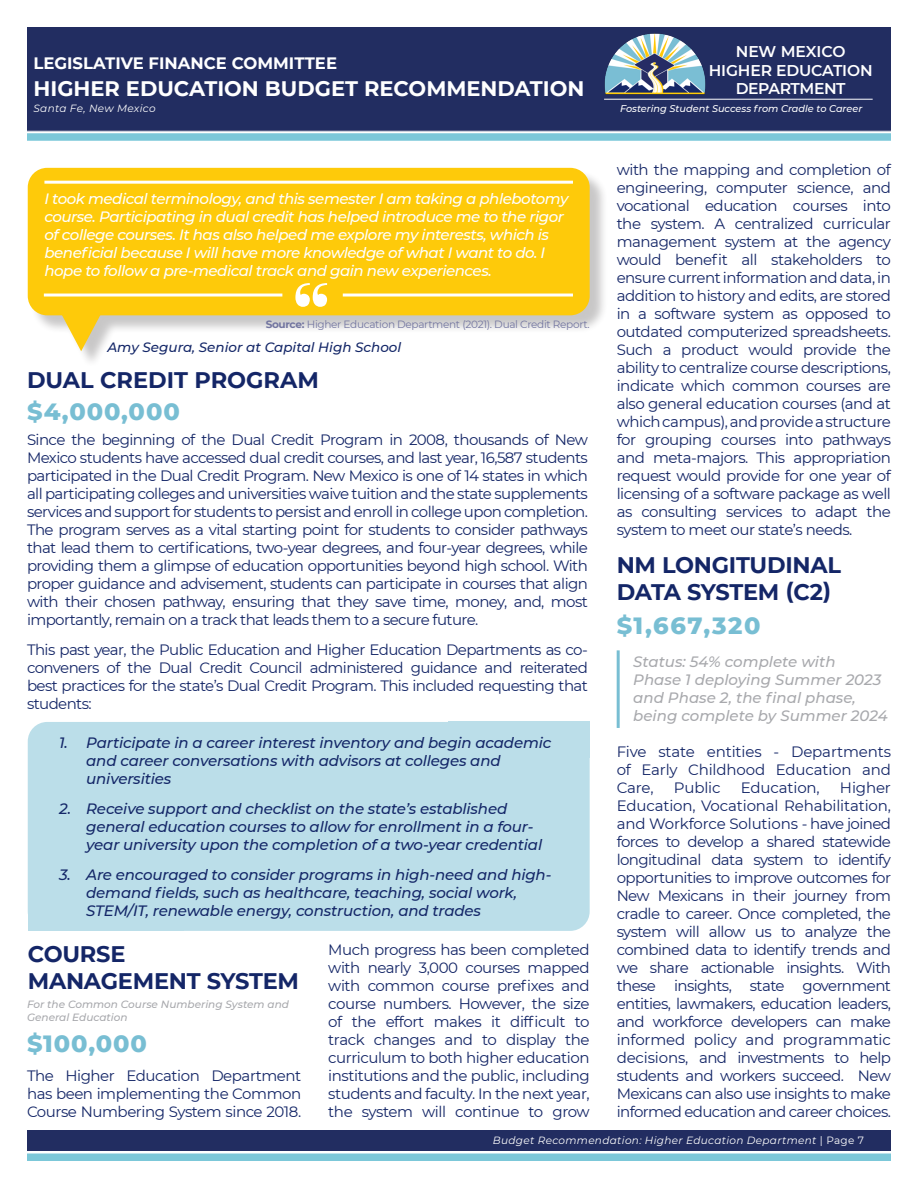
<style>
.page{position:relative;width:918px;height:1188px;background:#fff}
.page>*{position:absolute;margin:0;border:0;box-sizing:border-box;transform-origin:0 0}
.t1{font:120px "Modern";color:#fff}
.t2{font:800 24px "Montserrat";letter-spacing:.04em;color:#78bed3}
.t3{font:700 22.5px/27px "Montserrat";letter-spacing:-.01em;color:#142667}
.t4{font:700 21px "Montserrat";color:#fff}
.t5{font:700 16.5px "Montserrat";color:#fff}
.t6{font:600 15.6px "Montserrat";letter-spacing:-.01em;color:#fff}
.t7{font:15px/18px "Montserrat";letter-spacing:-.035em;color:#142667;text-align:justify}
.t8{font:italic 500 15px/18px "Montserrat";letter-spacing:-.01em;color:#142768}
.t9{font:italic 500 15px/18px "Montserrat";letter-spacing:-.03em;color:#fff}
.t10{font:italic 500 15px/18px "Montserrat";color:#a8a9ad}
.t11{font:15px "Montserrat";letter-spacing:-.01em;color:#142667}
.t12{font:italic 500 13.5px "Montserrat";color:#142768}
.t13{font:italic 10.5px "Montserrat";letter-spacing:.03em;color:#fff}
.t14{font:10.5px "Montserrat";letter-spacing:-.03em;color:#7275a0}
.t15{font:italic 500 10.5px/12.6px "Montserrat";color:#a8a9ad}
.t16{font:italic 500 9.75px "Montserrat";color:#fff}
.s1{font-weight:700}
.s2{font-style:normal}
</style>
<div class="page">
<div style="left:30px;top:170px;width:578px;height:199px;background:#231f20;opacity:.25"></div>
<div style="left:28px;top:168px;width:562px;height:147px;background:#feca0a;border-radius:19px"></div>
<svg style="left:60px;top:315px;width:42px;height:36px"></svg>
<div style="left:27px;top:1130px;width:864px;height:20px;background:#222d61"></div>
<div style="left:27px;top:27px;width:864px;height:105px;background:#222d61"></div>
<hr style="left:604px;top:99px;width:269px;height:1px;background:#fff">
<div style="left:27px;top:133px;width:864px;height:8px;background:#7cc8d9"></div>
<hr style="left:27px;top:131px;width:864px;height:1px;background:#fff">
<div style="left:27px;top:1154px;width:864px;height:7px;background:#7cc8d9"></div>
<hr style="left:44px;top:181px;width:529px;height:3px;background:#fff">
<hr style="left:44px;top:294px;width:238px;height:3px;background:#fff">
<hr style="left:343px;top:294px;width:230px;height:3px;background:#fff">
<div style="left:28px;top:722px;width:562px;height:209px;background:#bbdee9;border-radius:19px"></div>
<hr style="left:617px;top:650px;width:3px;height:78px;background:#78bed3">
<img style="left:604px;top:33px;width:102px;height:62px">
<p class="t5" style="left:33px;top:51px;width:305px">LEGISLATIVE FINANCE COMMITTEE</p>
<p class="t4" style="left:33px;top:74px;width:553px">HIGHER EDUCATION BUDGET RECOMMENDATION</p>
<p class="t13" style="left:33px;top:101px;width:124px">Santa Fe, New Mexico</p>
<p class="t9" style="left:44px;top:189px;width:526px">I took medical terminology, and this semester I am taking a phlebotomy course. Participating in dual credit has helped introduce me to the rigor of college courses. It has also helped me explore my interests, which is beneficial because I will have more knowledge of what I want to do. I hope to follow a pre-medical track and gain new experiences.</p>
<p class="t1" style="left:293px;top:280px;width:37px">“</p>
<p class="t12" style="left:107px;top:338px;width:295px">Amy Segura, Senior at Capital High School</p>
<p class="t14" style="left:266px;top:317px;width:326px"><span class="s1">Source:</span> Higher Education Department (2021). Dual Credit Report.</p>
<p class="t3" style="left:27px;top:366px;width:293px">DUAL CREDIT PROGRAM</p>
<p class="t2" style="left:27px;top:393px;width:154px">$4,000,000</p>
<p class="t7" style="left:27px;top:430px;width:562px">Since the beginning of the Dual Credit Program in 2008, thousands of New Mexico students have accessed dual credit courses, and last year, 16,587 students participated in the Dual Credit Program. New Mexico is one of 14 states in which all participating colleges and universities waive tuition and the state supplements services and support for students to persist and enroll in college upon completion.<br>The program serves as a vital starting point for students to consider pathways that lead them to certifications, two-year degrees, and four-year degrees, while providing them a glimpse of education opportunities beyond high school. With proper guidance and advisement, students can participate in courses that align with their chosen pathway, ensuring that they save time, money, and, most importantly, remain on a track that leads them to a secure future.</p>
<p class="t7" style="left:27px;top:640px;width:562px">This past year, the Public Education and Higher Education Departments as co&shy;conveners of the Dual Credit Council administered guidance and reiterated best practices for the state’s Dual Credit Program. This included requesting that students:</p>
<p class="t8" style="left:86px;top:734px;width:467px;text-indent:-27px">1. Participate in a career interest inventory and begin academic and career conversations with advisors at colleges and universities</p>
<p class="t8" style="left:86px;top:800px;width:458px;text-indent:-27px">2. Receive support and checklist on the state’s established general education courses to allow for enrollment in a four&shy;year university upon the completion of a two-year credential</p>
<p class="t8" style="left:86px;top:866px;width:467px;text-indent:-27px">3. Are encouraged to consider programs in high-need and high&shy;demand fields, such as healthcare, teaching, social work,<br>STEM/IT, renewable energy, construction, and trades</p>
<p class="t3" style="left:28px;top:940px;width:99px">COURSE</p>
<p class="t3" style="left:28px;top:967px;width:273px">MANAGEMENT SYSTEM</p>
<p class="t7" style="left:328px;top:940px;width:263px">Much progress has been completed with nearly 3,000 courses mapped with common course prefixes and course numbers. However, the size of the effort makes it difficult to track changes and to display the curriculum to both higher education institutions and the public, including students and faculty. In the next year, the system will continue to grow</p>
<p class="t15" style="left:27px;top:998px;width:264px">For the Common Course Numbering System and<br>General Education</p>
<p class="t2" style="left:27px;top:1026px;width:122px">$100,000</p>
<p class="t7" style="left:27px;top:1066px;width:276px">The Higher Education Department has been implementing the Common Course Numbering System since 2018.</p>
<p class="t6" style="left:736px;top:41px;width:111px">NEW MEXICO</p>
<p class="t6" style="left:709px;top:59px;width:165px">HIGHER EDUCATION</p>
<p class="t16" style="left:620px;top:102px;width:244px">Fostering Student Success from Cradle to Career</p>
<p class="t6" style="left:736px;top:78px;width:111px">DEPARTMENT</p>
<p class="t7" style="left:617px;top:160px;width:276px">with the mapping and completion of engineering, computer science, and vocational education courses into the system. A centralized curricular management system at the agency would benefit all stakeholders to ensure current information and data, in addition to history and edits, are stored in a software system as opposed to outdated computerized spreadsheets.<br>Such a product would provide the ability to centralize course descriptions, indicate which common courses are also general education courses (and at which campus), and provide a structure for grouping courses into pathways and meta-majors. This appropriation request would provide for one year of licensing of a software package as well as consulting services to adapt the system to meet our state’s needs.</p>
<p class="t3" style="left:617px;top:550px;width:226px">NM LONGITUDINAL<br>DATA SYSTEM (C2)</p>
<p class="t2" style="left:617px;top:607px;width:145px">$1,667,320</p>
<p class="t10" style="left:633px;top:652px;width:204px">Status: 54% complete with</p>
<p class="t10" style="left:633px;top:670px;width:256px">Phase 1 deploying Summer 2023 and Phase 2, the final phase, being complete by Summer 2024</p>
<p class="t7" style="left:617px;top:742px;width:276px">Five state entities - Departments of Early Childhood Education and Care,</p>
<p class="t7" style="left:617px;top:778px;width:276px;text-indent:223px">Higher Education, Vocational Rehabilitation, and Workforce Solutions - have joined forces to develop a shared statewide longitudinal data system to identify opportunities to improve outcomes for New Mexicans in their journey from cradle to career. Once completed, the system will allow us to analyze the combined data to identify trends and we share actionable insights. With these insights, state government entities, lawmakers, education leaders, and workforce developers can make informed policy and programmatic decisions, and investments to help students and workers succeed. New Mexicans can also use insights to make informed education and career choices.</p>
<p class="t7" style="left:674px;top:778px;width:48px">Public</p>
<p class="t11" style="left:741px;top:777px;width:80px">Education,</p>
<p class="t13" style="left:493px;top:1133px;width:373px">Budget Recommendation: Higher Education Department <span class="s2">| Page 7</span></p>
</div>
